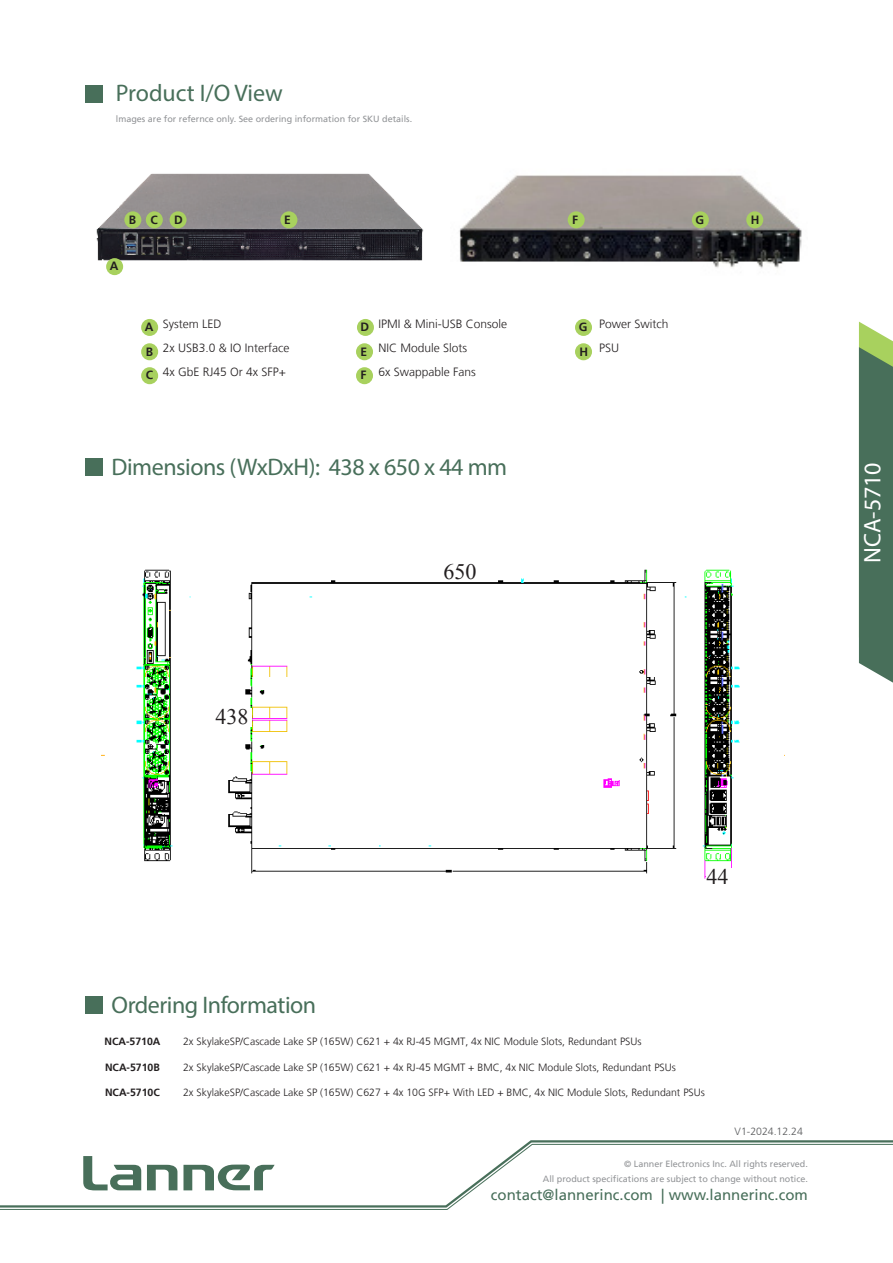
<style>
.page{position:relative;width:893px;height:1263px;background:#fff}
.page>*{position:absolute;margin:0;border:0;box-sizing:border-box;transform-origin:0 0}
.DS_Product_Name{font:24px "Myriad Pro";letter-spacing:-.02em;color:#486f5a}
.DS_Header_1{font:24px "Myriad Pro";color:#486f5a}
.DS_Header_1-2{font:24px "Myriad Pro";color:#fff}
.t1{font:22.05px "Times New Roman";color:#231f20}
.t2{font:15px "Frutiger LT";color:#486f5a}
.DS_Body_Text{font:300 12px "Frutiger LT";color:#231f20}
.DS_Body_Text-2{font:700 12px "Frutiger LT";color:#231f20}
.t3{font:300 10.5px "Frutiger LT";color:#231f20}
.DS_Spec_Lvl2_3{font:700 10.5px "Frutiger LT";color:#231f20}
.DS_Spec_Lvl2_3-2{font:300 10.5px "Frutiger LT";color:#57585a}
.DS_Body_Text-3{font:9px/15px "Frutiger LT";color:#939598;text-align:right}
</style>
<div class="page">
<svg style="left:527px;top:1140px;width:366px;height:3px"></svg>
<svg style="left:0;top:1143px;width:893px;height:67px"></svg>
<svg style="left:859px;top:322px;width:34px;height:361px;background:#587d63"></svg>
<img style="left:101px;top:569px;width:639px;height:310px">
<img style="left:96px;top:173px;width:328px;height:103px">
<img style="left:459px;top:175px;width:343px;height:93px">
<div style="left:85px;top:85px;width:17px;height:17px;background:#486f5a"></div>
<div style="left:85px;top:458px;width:17px;height:17px;background:#486f5a"></div>
<div style="left:85px;top:996px;width:17px;height:17px;background:#486f5a"></div>
<div style="left:106px;top:258px;width:17px;height:17px;background:#a8d15e;border-radius:50%"></div>
<div style="left:124px;top:211px;width:17px;height:17px;background:#a8d15e;border-radius:50%"></div>
<div style="left:146px;top:211px;width:17px;height:17px;background:#a8d15e;border-radius:50%"></div>
<div style="left:170px;top:211px;width:17px;height:17px;background:#a8d15e;border-radius:50%"></div>
<div style="left:280px;top:211px;width:17px;height:17px;background:#a8d15e;border-radius:50%"></div>
<div style="left:692px;top:211px;width:17px;height:17px;background:#a8d15e;border-radius:50%"></div>
<div style="left:746px;top:211px;width:17px;height:17px;background:#a8d15e;border-radius:50%"></div>
<div style="left:568px;top:211px;width:17px;height:17px;background:#a8d15e;border-radius:50%"></div>
<div style="left:443px;top:563px;width:35px;height:19px;background:#fff"></div>
<div style="left:706px;top:868px;width:46px;height:19px;background:#fff"></div>
<div style="left:215px;top:708px;width:37px;height:19px;background:#fff"></div>
<div style="left:141px;top:319px;width:17px;height:17px;background:#a8d15e;border-radius:50%"></div>
<div style="left:141px;top:343px;width:17px;height:17px;background:#a8d15e;border-radius:50%"></div>
<div style="left:141px;top:367px;width:17px;height:17px;background:#a8d15e;border-radius:50%"></div>
<div style="left:357px;top:319px;width:17px;height:17px;background:#a8d15e;border-radius:50%"></div>
<div style="left:356px;top:343px;width:17px;height:17px;background:#a8d15e;border-radius:50%"></div>
<div style="left:356px;top:367px;width:17px;height:17px;background:#a8d15e;border-radius:50%"></div>
<div style="left:575px;top:319px;width:17px;height:17px;background:#a8d15e;border-radius:50%"></div>
<div style="left:575px;top:343px;width:17px;height:17px;background:#a8d15e;border-radius:50%"></div>
<p class="DS_Header_1" style="left:116px;top:78px;width:169px">Product I/O View</p>
<p class="DS_Body_Text-3" style="left:116px;top:111px;width:298px">lmages are for refernce only. See ordering information for SKU details.</p>
<p class="DS_Body_Text-2" style="left:129px;top:212px;width:9px">B</p>
<p class="DS_Body_Text-2" style="left:150px;top:212px;width:9px">C</p>
<p class="DS_Body_Text-2" style="left:174px;top:212px;width:10px">D</p>
<p class="DS_Body_Text-2" style="left:284px;top:212px;width:8px">E</p>
<p class="DS_Body_Text-2" style="left:572px;top:212px;width:7px">F</p>
<p class="DS_Body_Text-2" style="left:695px;top:212px;width:10px">G</p>
<p class="DS_Body_Text-2" style="left:751px;top:212px;width:10px">H</p>
<p class="DS_Body_Text-2" style="left:110px;top:259px;width:10px">A</p>
<p class="DS_Body_Text-2" style="left:145px;top:320px;width:10px">A</p>
<p class="DS_Body_Text-2" style="left:146px;top:344px;width:9px">B</p>
<p class="DS_Body_Text-2" style="left:146px;top:368px;width:9px">C</p>
<p class="DS_Body_Text" style="left:163px;top:317px;width:60px">System LED</p>
<p class="DS_Body_Text-2" style="left:361px;top:320px;width:10px">D</p>
<p class="DS_Body_Text" style="left:378px;top:317px;width:130px">IPMI &amp; Mini-USB Console</p>
<p class="DS_Body_Text-2" style="left:361px;top:344px;width:8px">E</p>
<p class="DS_Body_Text" style="left:378px;top:341px;width:90px">NIC Module Slots</p>
<p class="DS_Body_Text-2" style="left:361px;top:368px;width:7px">F</p>
<p class="DS_Body_Text" style="left:163px;top:341px;width:128px">2x USB3.0 &amp; IO Interface</p>
<p class="DS_Body_Text" style="left:163px;top:365px;width:125px">4x GbE RJ45 Or 4x SFP+</p>
<p class="DS_Body_Text" style="left:378px;top:365px;width:99px">6x Swappable Fans</p>
<p class="DS_Body_Text-2" style="left:579px;top:320px;width:10px">G</p>
<p class="DS_Body_Text" style="left:599px;top:317px;width:71px">Power Switch</p>
<p class="DS_Body_Text-2" style="left:580px;top:344px;width:10px">H</p>
<p class="DS_Body_Text" style="left:599px;top:341px;width:22px">PSU</p>
<p class="DS_Product_Name" style="left:112px;top:452px;width:397px">Dimensions (WxDxH): 438 x 650 x 44 mm</p>
<p class="t1" style="left:215px;top:701px;width:35px">438</p>
<p class="t1" style="left:443px;top:556px;width:35px">650</p>
<p class="DS_Header_1-2" style="left:858px;top:563px;width:103px;rotate:-90deg">NCA-5710</p>
<p class="DS_Product_Name" style="left:112px;top:990px;width:206px">Ordering Information</p>
<p class="t1" style="left:706px;top:861px;width:24px">44</p>
<p class="DS_Spec_Lvl2_3" style="left:104px;top:1035px;width:58px">NCA-5710A</p>
<p class="t3" style="left:183px;top:1036px;width:460px">2x SkylakeSP/Cascade Lake SP (165W) C621 + 4x RJ-45 MGMT, 4x NIC Module Slots, Redundant PSUs</p>
<p class="DS_Spec_Lvl2_3" style="left:105px;top:1061px;width:56px">NCA-5710B</p>
<p class="t3" style="left:183px;top:1061px;width:494px">2x SkylakeSP/Cascade Lake SP (165W) C621 + 4x RJ-45 MGMT + BMC, 4x NIC Module Slots, Redundant PSUs</p>
<p class="DS_Spec_Lvl2_3" style="left:105px;top:1087px;width:56px">NCA-5710C</p>
<p class="t3" style="left:183px;top:1087px;width:523px">2x SkylakeSP/Cascade Lake SP (165W) C627 + 4x 10G SFP+ With LED + BMC, 4x NIC Module Slots, Redundant PSUs</p>
<p class="DS_Spec_Lvl2_3-2" style="left:735px;top:1125px;width:70px">V1-2024.12.24</p>
<p class="DS_Body_Text-3" style="left:543px;top:1156px;width:267px">© Lanner Electronics Inc. All rights reserved.<br>All product specifications are subject to change without notice.</p>
<h3 class="t2" style="left:491px;top:1185px;width:319px">contact@lannerinc.com | www.lannerinc.com</h3>
</div>
